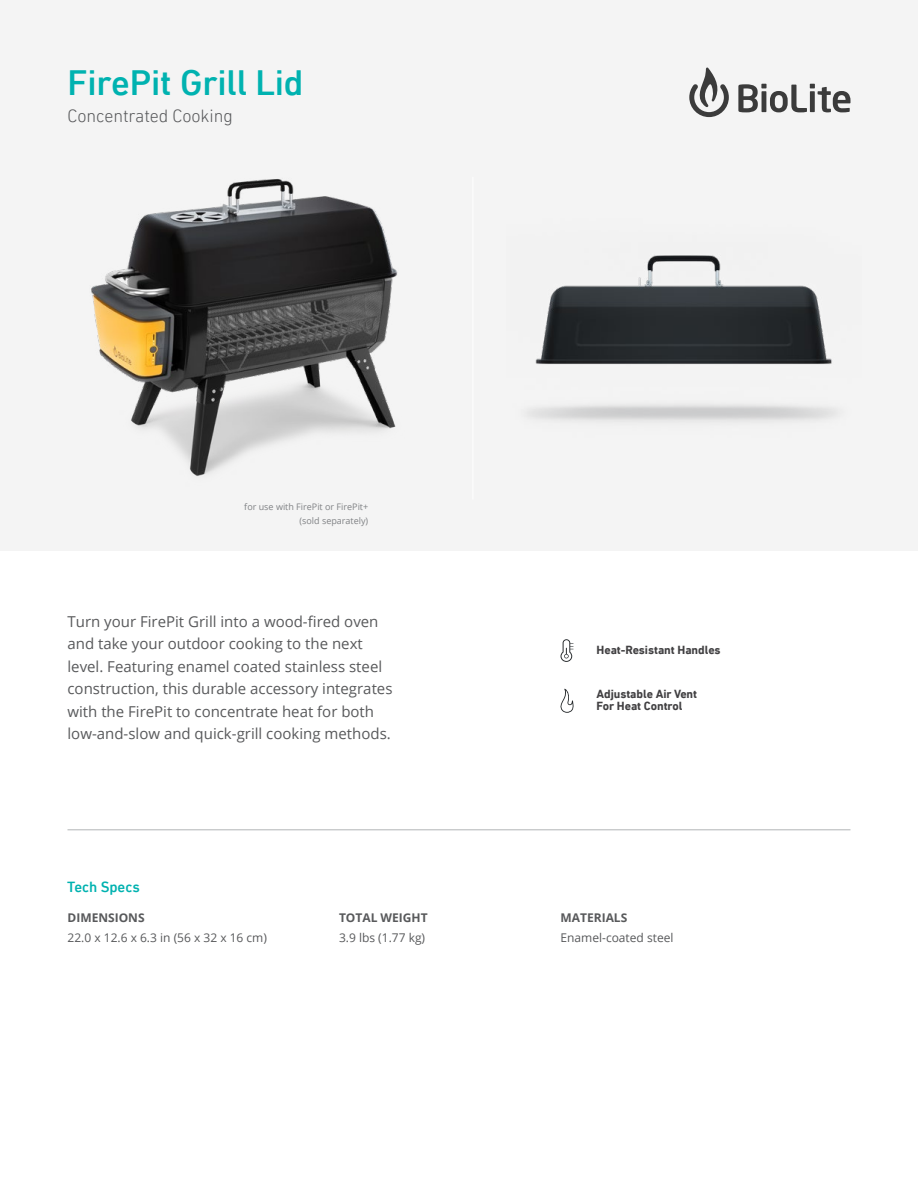
<style>
.page{position:relative;width:918px;height:1188px;background:#fff}
.page>*{position:absolute;margin:0;border:0;box-sizing:border-box;transform-origin:0 0}
.t1{font:500 36px "DIN Next LT Pro";letter-spacing:-.005em;color:#00b2b0}
.t2{font:300 18px "DIN Next LT Pro";letter-spacing:-.005em;color:#58595b}
.t3{font:15px/22.5px "Open Sans";color:#58595b}
.t4{font:500 15px "DIN Next LT Pro";letter-spacing:-.005em;color:#00b2b0}
.t5{font:12px "Open Sans";color:#58595b}
.t6{font:700 12px/12px "DIN Next LT Pro";letter-spacing:-.005em;color:#414042}
.t7{font:700 12px "Open Sans";color:#58595b}
.t8{font:9px/13.5px "Open Sans";color:#808285;text-align:right}
</style>
<div class="page">
<div style="left:0;top:0;width:918px;height:550px;background:#f4f4f4"></div>
<svg style="left:738px;top:84px;width:112px;height:28px"></svg>
<svg style="left:689px;top:67px;width:40px;height:50px"></svg>
<hr style="left:472px;top:177px;width:1px;height:323px;background:#fff">
<hr style="left:68px;top:829px;width:782px;height:1px;background:#b1b4b6">
<img style="left:91px;top:179px;width:307px;height:297px">
<img style="left:527px;top:255px;width:310px;height:167px">
<svg style="left:560px;top:689px;width:14px;height:24px"></svg>
<svg style="left:561px;top:639px;width:13px;height:23px"></svg>
<h1 class="t1" style="left:68px;top:61px;width:238px">FirePit Grill Lid</h1>
<p class="t2" style="left:68px;top:105px;width:167px">Concentrated Cooking</p>
<p class="t8" style="left:244px;top:500px;width:125px">for use with FirePit or FirePit+ (sold separately)</p>
<p class="t3" style="left:68px;top:610px;width:327px">Turn your FirePit Grill into a wood-fired oven and take your outdoor cooking to the next level. Featuring enamel coated stainless steel construction, this durable accessory integrates with the FirePit to concentrate heat for both low-and-slow and quick-grill cooking methods.</p>
<p class="t4" style="left:67px;top:878px;width:74px">Tech Specs</p>
<p class="t7" style="left:68px;top:910px;width:79px">DIMENSIONS</p>
<p class="t5" style="left:68px;top:930px;width:201px">22.0 x 12.6 x 6.3 in (56 x 32 x 16 cm)</p>
<p class="t7" style="left:339px;top:910px;width:90px">TOTAL WEIGHT</p>
<p class="t5" style="left:339px;top:930px;width:88px">3.9 lbs (1.77 kg)</p>
<p class="t6" style="left:597px;top:644px;width:126px">Heat-Resistant Handles</p>
<p class="t6" style="left:597px;top:688px;width:102px">Adjustable Air Vent<br>For Heat Control</p>
<p class="t7" style="left:561px;top:910px;width:68px">MATERIALS</p>
<p class="t5" style="left:561px;top:930px;width:115px">Enamel-coated steel</p>
</div>
